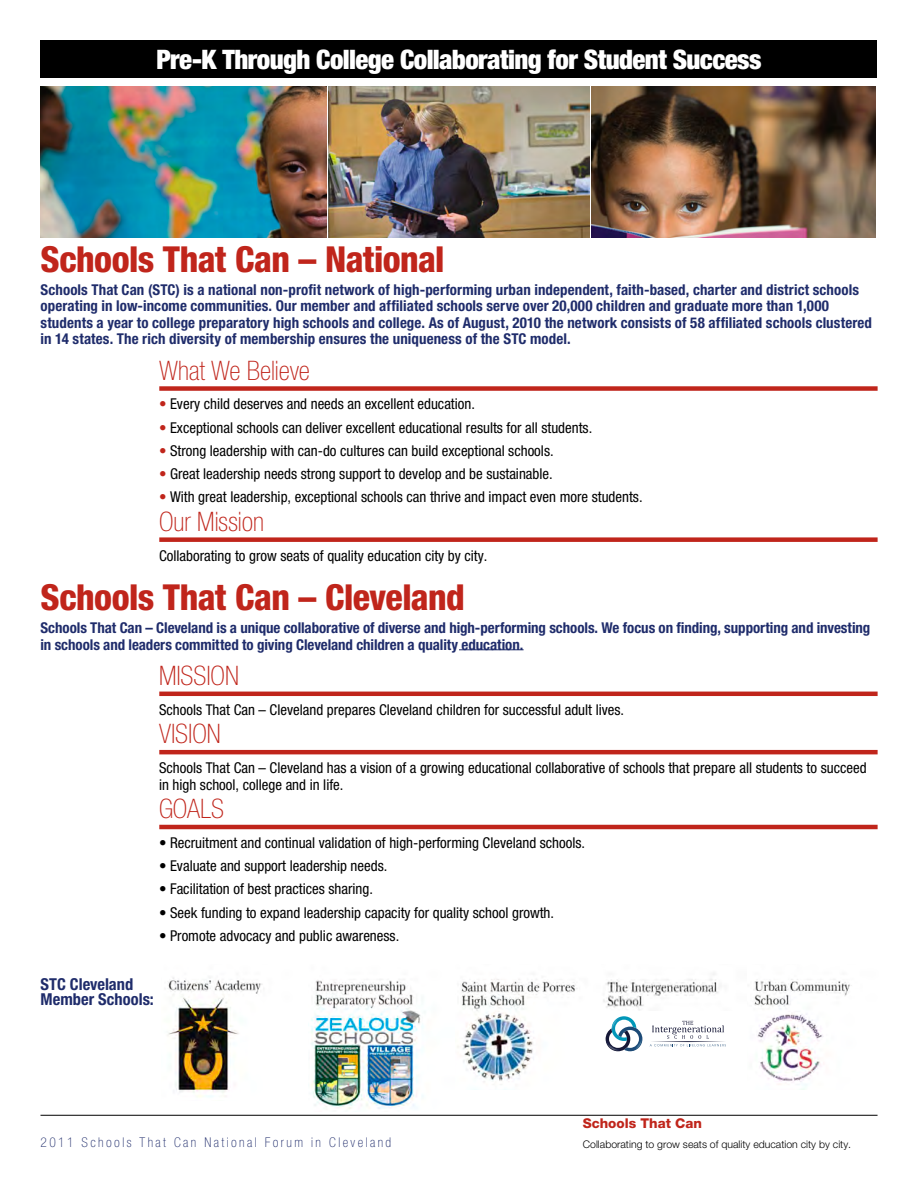
<style>
.page{position:relative;width:918px;height:1188px;background:#fff}
.page>*{position:absolute;margin:0;border:0;box-sizing:border-box;transform-origin:0 0}
.STC_Copy{font:800 condensed 35.85px "Helvetica Neue LT Std";letter-spacing:-.015em;color:#c0251b}
.t1{font:900 condensed 26.85px "Helvetica Neue LT Std";letter-spacing:-.02em;color:#fff}
.STC_Copy-2{font:100 condensed 26.85px "Helvetica Neue LT Std";color:#c0251b}
.STC_Copy-3{font:700 condensed 16.5px/15px "Helvetica Neue LT Std";color:#1f2c6b}
.STC_Copy-4{font:condensed 15px/16.5px "Helvetica Neue LT Std";color:#000}
.STC_Copy-5{font:700 condensed 15px/16.5px "Helvetica Neue LT Std";letter-spacing:.005em;color:#1f2c6b}
.t2{font:100 condensed 13.5px "Helvetica Neue LT Std";letter-spacing:.18em;color:#1f2c6b}
.t3{font:800 13.5px "Helvetica Neue LT Std";color:#c0251b}
.t4{font:300 10.5px "Helvetica Neue LT Std";color:#000}
.s1{color:#c0251b}
</style>
<div class="page">
<img style="left:754px;top:979px;width:98px;height:111px">
<img style="left:603px;top:973px;width:115px;height:37px">
<img style="left:457px;top:979px;width:120px;height:103px">
<img style="left:311px;top:980px;width:113px;height:129px">
<img style="left:167px;top:977px;width:96px;height:120px">
<div style="left:40px;top:40px;width:838px;height:38px;background:#000"></div>
<hr style="left:40px;top:1115px;width:838px;height:1px;background:#000">
<img style="left:40px;top:86px;width:286px;height:152px">
<img style="left:592px;top:86px;width:283px;height:152px">
<img style="left:328px;top:86px;width:262px;height:152px">
<div style="left:159px;top:386px;width:719px;height:5px;background:#c0251b"></div>
<div style="left:159px;top:537px;width:719px;height:5px;background:#c0251b"></div>
<hr style="left:459px;top:650px;width:65px;height:1px;background:#1f2c6b">
<hr style="left:159px;top:692px;width:719px;height:4px;background:#c0251b">
<hr style="left:159px;top:750px;width:719px;height:4px;background:#c0251b">
<hr style="left:159px;top:825px;width:719px;height:4px;background:#c0251b">
<svg style="left:650px;top:1021px;width:76px;height:25px"></svg>
<svg style="left:606px;top:1016px;width:37px;height:35px"></svg>
<img style="left:611px;top:1017px;width:15px;height:14px">
<p class="t1" style="left:156px;top:43px;width:607px">Pre-K Through College Collaborating for Student Success</p>
<p class="STC_Copy" style="left:40px;top:237px;width:406px">Schools That Can – National</p>
<p class="STC_Copy-5" style="left:40px;top:281px;width:833px">Schools That Can (STC) is a national non-profit network of high-performing urban independent, faith-based, charter and district schools operating in low-income communities. Our member and affiliated schools serve over 20,000 children and graduate more than 1,000 students a year to college preparatory high schools and college. As of August, 2010 the network consists of 58 affiliated schools clustered in 14 states. The rich diversity of membership ensures the uniqueness of the STC model.</p>
<p class="STC_Copy-2" style="left:159px;top:355px;width:152px">What We Believe</p>
<p class="STC_Copy-4" style="left:159px;top:396px;width:318px"><span class="s1">•</span> Every child deserves and needs an excellent education.</p>
<p class="STC_Copy-4" style="left:159px;top:419px;width:435px"><span class="s1">•</span> Exceptional schools can deliver excellent educational results for all students.</p>
<p class="STC_Copy-4" style="left:159px;top:442px;width:396px"><span class="s1">•</span> Strong leadership with can-do cultures can build exceptional schools.</p>
<p class="STC_Copy-4" style="left:159px;top:465px;width:395px"><span class="s1">•</span> Great leadership needs strong support to develop and be sustainable.</p>
<p class="STC_Copy-4" style="left:159px;top:489px;width:485px"><span class="s1">•</span> With great leadership, exceptional schools can thrive and impact even more students.</p>
<p class="STC_Copy-2" style="left:159px;top:506px;width:107px">Our Mission</p>
<p class="STC_Copy-4" style="left:159px;top:547px;width:330px">Collaborating to grow seats of quality education city by city.</p>
<p class="STC_Copy" style="left:40px;top:575px;width:426px">Schools That Can – Cleveland</p>
<p class="STC_Copy-5" style="left:40px;top:619px;width:831px">Schools That Can – Cleveland is a unique collaborative of diverse and high-performing schools. We focus on finding, supporting and investing in schools and leaders committed to giving Cleveland children a quality education.</p>
<p class="STC_Copy-2" style="left:159px;top:660px;width:82px">MISSION</p>
<p class="STC_Copy-4" style="left:159px;top:701px;width:467px">Schools That Can – Cleveland prepares Cleveland children for successful adult lives.</p>
<p class="STC_Copy-2" style="left:159px;top:719px;width:63px">VISION</p>
<p class="STC_Copy-4" style="left:159px;top:759px;width:709px">Schools That Can – Cleveland has a vision of a growing educational collaborative of schools that prepare all students to succeed in high school, college and in life.</p>
<p class="STC_Copy-2" style="left:159px;top:793px;width:67px">GOALS</p>
<p class="STC_Copy-4" style="left:159px;top:834px;width:428px">• Recruitment and continual validation of high-performing Cleveland schools.</p>
<p class="STC_Copy-4" style="left:159px;top:857px;width:230px">• Evaluate and support leadership needs.</p>
<p class="STC_Copy-4" style="left:159px;top:881px;width:216px">• Facilitation of best practices sharing.</p>
<p class="STC_Copy-4" style="left:159px;top:904px;width:397px">• Seek funding to expand leadership capacity for quality school growth.</p>
<p class="STC_Copy-4" style="left:159px;top:927px;width:242px">• Promote advocacy and public awareness.</p>
<p class="STC_Copy-3" style="left:40px;top:977px;width:115px">STC Cleveland<br>Member Schools:</p>
<p class="t3" style="left:583px;top:1116px;width:121px">Schools That Can</p>
<p class="t2" style="left:40px;top:1135px;width:352px">2011 Schools That Can National Forum in Cleveland</p>
<p class="t4" style="left:583px;top:1138px;width:270px">Collaborating to grow seats of quality education city by city.</p>
</div>
